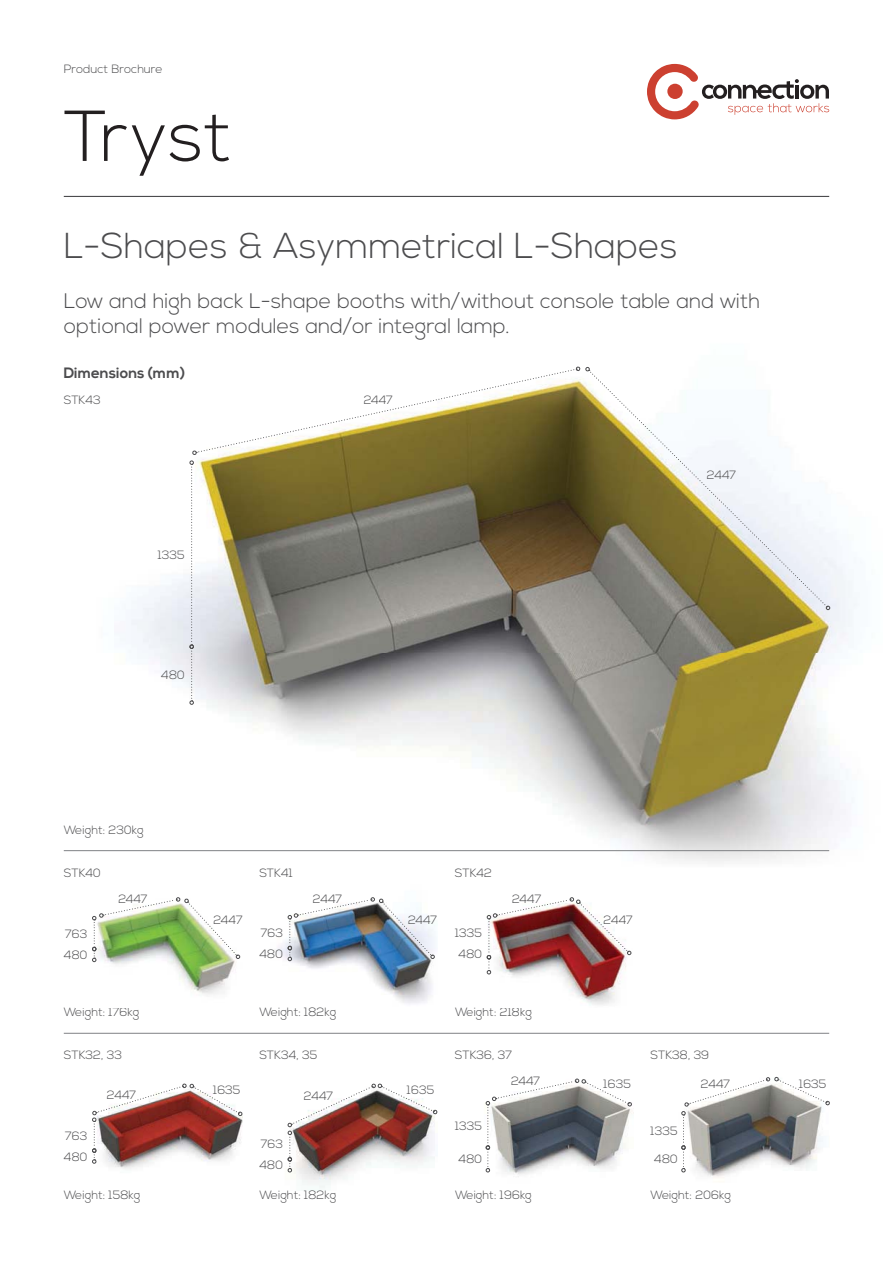
<style>
.page{position:relative;width:893px;height:1263px;background:#fff}
.page>*{position:absolute;margin:0;border:0;box-sizing:border-box;transform-origin:0 0}
.t1{font:300 72px "Nexa";color:#231f20}
.t2{font:300 36px "Nexa";color:#4c4c4e}
.t3{font:300 21px/25.2px "Nexa";color:#4c4c4e}
.t4{font:700 15px "Nexa";color:#4c4c4e}
.t5{font:300 12px "Nexa";color:#4c4c4e}
</style>
<div class="page">
<hr style="left:64px;top:196px;width:765px;height:1px;background:#4c4c4e">
<svg style="left:647px;top:64px;width:182px;height:55px"></svg>
<img style="left:682px;top:1076px;width:95px;height:102px">
<img style="left:109px;top:1083px;width:84px;height:86px">
<img style="left:92px;top:370px;width:767px;height:493px">
<img style="left:288px;top:1111px;width:150px;height:77px">
<img style="left:93px;top:956px;width:148px;height:39px">
<img style="left:278px;top:916px;width:154px;height:88px">
<img style="left:486px;top:916px;width:146px;height:89px">
<svg style="left:92px;top:897px;width:148px;height:65px"></svg>
<svg style="left:92px;top:1084px;width:150px;height:80px"></svg>
<img style="left:288px;top:897px;width:147px;height:64px">
<svg style="left:287px;top:1083px;width:150px;height:89px"></svg>
<svg style="left:486px;top:1079px;width:146px;height:93px"></svg>
<svg style="left:681px;top:1077px;width:149px;height:95px"></svg>
<img style="left:487px;top:897px;width:144px;height:77px">
<svg style="left:590px;top:371px;width:237px;height:236px"></svg>
<svg style="left:189px;top:366px;width:401px;height:339px"></svg>
<svg style="left:826px;top:606px;width:4px;height:4px"></svg>
<hr style="left:64px;top:1033px;width:765px;height:1px;background:#808285">
<hr style="left:64px;top:850px;width:765px;height:1px;background:#808285">
<p class="t5" style="left:64px;top:64px;width:100px">Product Brochure</p>
<h1 class="t1" style="left:64px;top:109px;width:170px">Tryst</h1>
<h2 class="t2" style="left:64px;top:232px;width:616px">L-Shapes &amp; Asymmetrical L-Shapes</h2>
<h3 class="t3" style="left:64px;top:291px;width:698px">Low and high back L-shape booths with/without console table and with optional power modules and/or integral lamp.</h3>
<p class="t4" style="left:64px;top:364px;width:123px">Dimensions (mm)</p>
<p class="t5" style="left:64px;top:395px;width:38px">STK43</p>
<p class="t5" style="left:158px;top:551px;width:29px">1335</p>
<p class="t5" style="left:161px;top:671px;width:25px">480</p>
<p class="t5" style="left:364px;top:395px;width:31px">2447</p>
<p class="t5" style="left:707px;top:471px;width:31px">2447</p>
<p class="t5" style="left:64px;top:825px;width:81px">Weight: 230kg</p>
<p class="t5" style="left:64px;top:868px;width:38px">STK40</p>
<p class="t5" style="left:259px;top:868px;width:35px">STK41</p>
<p class="t5" style="left:455px;top:868px;width:39px">STK42</p>
<p class="t5" style="left:118px;top:894px;width:31px">2447</p>
<p class="t5" style="left:313px;top:894px;width:31px">2447</p>
<p class="t5" style="left:512px;top:894px;width:31px">2447</p>
<p class="t5" style="left:213px;top:916px;width:31px">2447</p>
<p class="t5" style="left:408px;top:916px;width:31px">2447</p>
<p class="t5" style="left:604px;top:916px;width:31px">2447</p>
<p class="t5" style="left:65px;top:929px;width:24px">763</p>
<p class="t5" style="left:260px;top:929px;width:24px">763</p>
<p class="t5" style="left:455px;top:929px;width:29px">1335</p>
<p class="t5" style="left:64px;top:950px;width:25px">480</p>
<p class="t5" style="left:259px;top:949px;width:25px">480</p>
<p class="t5" style="left:458px;top:949px;width:25px">480</p>
<p class="t5" style="left:64px;top:1008px;width:77px">Weight: 176kg</p>
<p class="t5" style="left:259px;top:1008px;width:78px">Weight: 182kg</p>
<p class="t5" style="left:455px;top:1008px;width:78px">Weight: 218kg</p>
<p class="t5" style="left:64px;top:1051px;width:60px">STK32, 33</p>
<p class="t5" style="left:259px;top:1051px;width:59px">STK34, 35</p>
<p class="t5" style="left:455px;top:1051px;width:59px">STK36, 37</p>
<p class="t5" style="left:650px;top:1051px;width:60px">STK38, 39</p>
<p class="t5" style="left:107px;top:1091px;width:31px">2447</p>
<p class="t5" style="left:213px;top:1086px;width:29px">1635</p>
<p class="t5" style="left:407px;top:1086px;width:29px">1635</p>
<p class="t5" style="left:304px;top:1092px;width:31px">2447</p>
<p class="t5" style="left:511px;top:1077px;width:31px">2447</p>
<p class="t5" style="left:701px;top:1080px;width:31px">2447</p>
<p class="t5" style="left:603px;top:1079px;width:29px">1635</p>
<p class="t5" style="left:799px;top:1079px;width:29px">1635</p>
<p class="t5" style="left:65px;top:1131px;width:24px">763</p>
<p class="t5" style="left:260px;top:1140px;width:24px">763</p>
<p class="t5" style="left:455px;top:1121px;width:29px">1335</p>
<p class="t5" style="left:650px;top:1126px;width:29px">1335</p>
<p class="t5" style="left:64px;top:1152px;width:25px">480</p>
<p class="t5" style="left:259px;top:1161px;width:25px">480</p>
<p class="t5" style="left:458px;top:1155px;width:25px">480</p>
<p class="t5" style="left:654px;top:1155px;width:25px">480</p>
<p class="t5" style="left:64px;top:1190px;width:78px">Weight: 158kg</p>
<p class="t5" style="left:259px;top:1190px;width:78px">Weight: 182kg</p>
<p class="t5" style="left:455px;top:1190px;width:78px">Weight: 196kg</p>
<p class="t5" style="left:650px;top:1190px;width:82px">Weight: 206kg</p>
</div>
